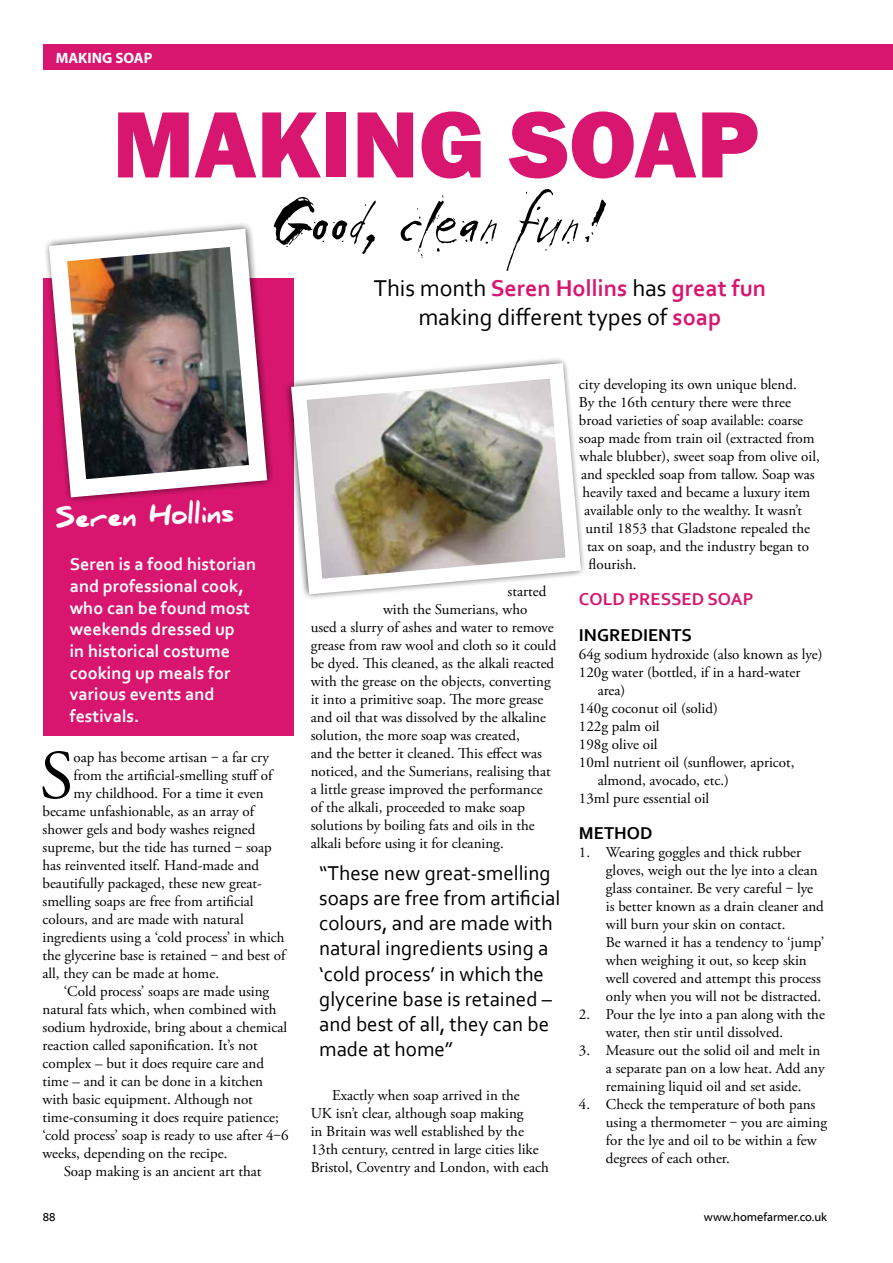
<style>
.page{position:relative;width:893px;height:1263px;background:#fff}
.page>*{position:absolute;margin:0;border:0;box-sizing:border-box;transform-origin:0 0}
.t1{font:800 97.5px "Franklin Gothic";color:#d9166f}
.t2{font:69.3px "Adobe Garamond Pro";color:#000}
.t3{font:60px "Smack";color:#000}
.t4{font:900 25.05px "Daniel";color:#fff}
.t5{font:24px/28.8px "Corbel";color:#000;text-align:center}
.t6{font:21px/25.2px "Corbel";color:#000}
.t7{font:700 18px/21.6px "Corbel";color:#fff}
.t8{font:700 18px "Corbel";color:#000}
.t9{font:700 18px "Corbel";color:#d9166f}
.t10{font:15px/18px "Adobe Garamond Pro";color:#000}
.t11{font:700 15px "Myriad Pro";color:#fff}
.t12{font:12px "Myriad Web Pro";color:#000}
.s1{font-weight:700;color:#d9166f}
</style>
<div class="page">
<div style="left:43px;top:45px;width:850px;height:25px;background:#d9166f"></div>
<div style="left:43px;top:278px;width:251px;height:458px;background:#d9166f"></div>
<img style="left:45px;top:223px;width:228px;height:279px">
<img style="left:286px;top:358px;width:298px;height:240px">
<p class="t11" style="left:56px;top:48px;width:98px">MAKING SOAP</p>
<h1 class="t1" style="left:112px;top:82px;width:648px">MAKING SOAP</h1>
<h3 class="t3" style="left:269px;top:186px;width:335px">Good, clean fun!</h3>
<h3 class="t4" style="left:55px;top:505px;width:179px;rotate:-2deg">Seren Hollins</h3>
<p class="t7" style="left:70px;top:553px;width:188px">Seren is a food historian and professional cook, who can be found most weekends dressed up<br>in historical costume cooking up meals for various events and festivals.</p>
<h2 class="t2" style="left:40px;top:734px;width:35px">S</h2>
<p class="t10" style="left:74px;top:749px;width:197px">oap has become artisan ‒ a far cry</p>
<p class="t10" style="left:74px;top:767px;width:201px">from the artificial-smelling stuff of</p>
<p class="t10" style="left:74px;top:785px;width:192px">my childhood. For a time it even</p>
<p class="t10" style="left:43px;top:803px;width:213px">became unfashionable, as an array of</p>
<p class="t10" style="left:43px;top:821px;width:214px">shower gels and body washes reigned</p>
<p class="t10" style="left:43px;top:839px;width:231px">supreme, but the tide has turned ‒ soap</p>
<p class="t10" style="left:43px;top:857px;width:218px">has reinvented itself. Hand-made and</p>
<p class="t10" style="left:43px;top:875px;width:221px">beautifully packaged, these new great-</p>
<p class="t10" style="left:43px;top:893px;width:213px">smelling soaps are free from artificial</p>
<p class="t10" style="left:43px;top:911px;width:203px">colours, and are made with natural</p>
<p class="t10" style="left:43px;top:929px;width:244px">ingredients using a ‘cold process’ in which</p>
<p class="t10" style="left:43px;top:947px;width:245px">the glycerine base is retained ‒ and best of</p>
<p class="t10" style="left:43px;top:965px;width:178px">all, they can be made at home.</p>
<p class="t10" style="left:64px;top:983px;width:207px">‘Cold process’ soaps are made using</p>
<p class="t10" style="left:43px;top:1001px;width:235px">natural fats which, when combined with</p>
<p class="t10" style="left:43px;top:1019px;width:246px">sodium hydroxide, bring about a chemical</p>
<p class="t10" style="left:43px;top:1037px;width:217px">reaction called saponification. It’s not</p>
<p class="t10" style="left:43px;top:1055px;width:223px">complex – but it does require care and</p>
<p class="t10" style="left:43px;top:1073px;width:222px">time – and it can be done in a kitchen</p>
<p class="t10" style="left:43px;top:1091px;width:212px">with basic equipment. Although not</p>
<p class="t10" style="left:43px;top:1109px;width:238px">time-consuming it does require patience;</p>
<p class="t10" style="left:43px;top:1127px;width:248px">‘cold process’ soap is ready to use after 4‒6</p>
<p class="t10" style="left:43px;top:1145px;width:186px">weeks, depending on the recipe.</p>
<p class="t10" style="left:64px;top:1163px;width:199px">Soap making is an ancient art that</p>
<h3 class="t5" style="left:374px;top:273px;width:394px">This month <span class="s1">Seren Hollins</span> has <span class="s1">great fun </span>making different types of <span class="s1">soap</span></h3>
<p class="t10" style="left:508px;top:583px;width:40px">started</p>
<p class="t10" style="left:383px;top:601px;width:146px">with the Sumerians, who</p>
<p class="t10" style="left:311px;top:619px;width:245px">used a slurry of ashes and water to remove</p>
<p class="t10" style="left:311px;top:637px;width:247px">grease from raw wool and cloth so it could</p>
<p class="t10" style="left:311px;top:655px;width:245px">be dyed. This cleaned, as the alkali reacted</p>
<p class="t10" style="left:311px;top:673px;width:241px">with the grease on the objects, converting</p>
<p class="t10" style="left:311px;top:691px;width:234px">it into a primitive soap. The more grease</p>
<p class="t10" style="left:311px;top:709px;width:237px">and oil that was dissolved by the alkaline</p>
<p class="t10" style="left:311px;top:727px;width:211px">solution, the more soap was created,</p>
<p class="t10" style="left:311px;top:745px;width:233px">and the better it cleaned. This effect was</p>
<p class="t10" style="left:311px;top:763px;width:241px">noticed, and the Sumerians, realising that</p>
<p class="t10" style="left:311px;top:781px;width:233px">a little grease improved the performance</p>
<p class="t10" style="left:311px;top:799px;width:216px">of the alkali, proceeded to make soap</p>
<p class="t10" style="left:311px;top:817px;width:226px">solutions by boiling fats and oils in the</p>
<p class="t10" style="left:311px;top:835px;width:194px">alkali before using it for cleaning.</p>
<h3 class="t6" style="left:319px;top:860px;width:243px">“These new great-smelling soaps are free from artificial colours, and are made with natural ingredients using a ‘cold process’ in which the glycerine base is retained – and best of all, they can be made at home”</h3>
<p class="t10" style="left:311px;top:1087px;width:240px;text-indent:21px">Exactly when soap arrived in the<br>UK isn’t clear, although soap making<br>in Britain was well established by the 13th century, centred in large cities like Bristol, Coventry and London, with each</p>
<p class="t10" style="left:579px;top:376px;width:219px">city developing its own unique blend.</p>
<p class="t10" style="left:579px;top:394px;width:213px">By the 16th century there were three</p>
<p class="t10" style="left:579px;top:412px;width:226px">broad varieties of soap available: coarse</p>
<p class="t10" style="left:579px;top:430px;width:237px">soap made from train oil (extracted from</p>
<p class="t10" style="left:579px;top:448px;width:242px">whale blubber), sweet soap from olive oil,</p>
<p class="t10" style="left:581px;top:466px;width:235px">and speckled soap from tallow. Soap was</p>
<p class="t10" style="left:582px;top:484px;width:229px">heavily taxed and became a luxury item</p>
<p class="t10" style="left:584px;top:502px;width:220px">available only to the wealthy. It wasn’t</p>
<p class="t10" style="left:585px;top:520px;width:226px">until 1853 that Gladstone repealed the</p>
<p class="t10" style="left:587px;top:538px;width:223px">tax on soap, and the industry began to</p>
<p class="t10" style="left:588px;top:556px;width:49px">flourish.</p>
<p class="t9" style="left:579px;top:588px;width:176px">COLD PRESSED SOAP</p>
<p class="t8" style="left:579px;top:624px;width:115px">INGREDIENTS</p>
<p class="t10" style="left:579px;top:646px;width:245px">64g sodium hydroxide (also known as lye)</p>
<p class="t10" style="left:579px;top:664px;width:223px">120g water (bottled, if in a hard-water</p>
<p class="t10" style="left:598px;top:682px;width:29px">area)</p>
<p class="t10" style="left:579px;top:700px;width:140px">140g coconut oil (solid)</p>
<p class="t10" style="left:579px;top:718px;width:82px">122g palm oil</p>
<p class="t10" style="left:579px;top:736px;width:80px">198g olive oil</p>
<p class="t10" style="left:579px;top:754px;width:217px">10ml nutrient oil (sunflower, apricot,</p>
<p class="t10" style="left:598px;top:772px;width:133px">almond, avocado, etc.)</p>
<p class="t10" style="left:579px;top:790px;width:132px">13ml pure essential oil</p>
<p class="t8" style="left:579px;top:822px;width:75px">METHOD</p>
<p class="t10" style="left:606px;top:844px;width:220px;text-indent:-27px">1. Wearing goggles and thick rubber gloves, weigh out the lye into a clean glass container. Be very careful ‒ lye is better known as a drain cleaner and will burn your skin on contact.<br>Be warned it has a tendency to ‘jump’ when weighing it out, so keep skin well covered and attempt this process only when you will not be distracted.</p>
<p class="t10" style="left:606px;top:1006px;width:220px;text-indent:-27px">2. Pour the lye into a pan along with the water, then stir until dissolved.</p>
<p class="t10" style="left:606px;top:1042px;width:220px;text-indent:-27px">3. Measure out the solid oil and melt in a separate pan on a low heat. Add any remaining liquid oil and set aside.</p>
<p class="t10" style="left:606px;top:1096px;width:223px;text-indent:-27px">4. Check the temperature of both pans using a thermometer ‒ you are aiming for the lye and oil to be within a few degrees of each other.</p>
<p class="t12" style="left:43px;top:1210px;width:14px">88</p>
<p class="t12" style="left:704px;top:1210px;width:125px">www.homefarmer.co.uk</p>
</div>
